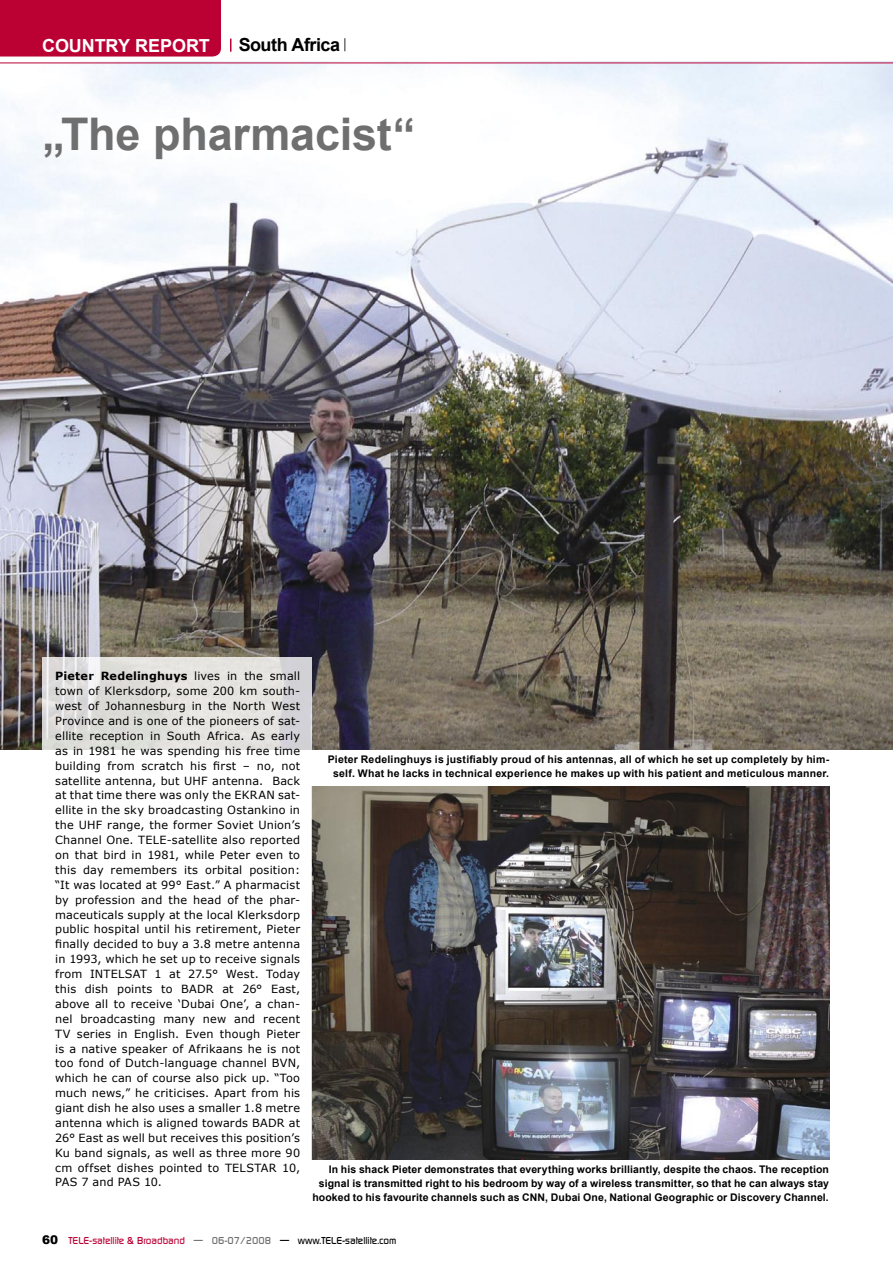
<style>
.page{position:relative;width:893px;height:1263px;background:#fff}
.page>*{position:absolute;margin:0;border:0;box-sizing:border-box;transform-origin:0 0}
.Titel{font:700 45px "Arial";letter-spacing:-.005em;color:#6f6f6f}
.Text{font:700 18px "Arial";letter-spacing:-.005em;color:#fff}
.Text-2{font:700 18px "Arial";letter-spacing:-.03em;color:#000}
.Text-3{font:11.25px/14.9px "Verdana";letter-spacing:.02em;color:#000;text-align:justify}
.Bilduntertitel{font:700 10.5px/14.2px "Arial";letter-spacing:.015em;color:#000;text-align:right}
.Bottom-text{font:500 9.75px "Digital";color:#bb0034}
.s1{font-weight:700}
.s2{font-family:"Arial";font-weight:900;font-size:12px;color:#000}
.s3{color:#6f6f6f}
.s4{color:#000}
</style>
<div class="page">
<img style="left:0;top:62px;width:893px;height:687px">
<div style="left:0;top:0;width:221px;height:57px;background:#bb0034"></div>
<svg style="left:230px;top:39px;width:1px;height:13px"></svg>
<hr style="left:0;top:63px;width:893px;height:1px;background:#bb0034">
<img style="left:312px;top:786px;width:517px;height:373px">
<svg style="left:43px;top:657px;width:269px;height:503px"></svg>
<svg style="left:344px;top:38px;width:2px;height:13px"></svg>
<p class="Text" style="left:42px;top:33px;width:169px">COUNTRY REPORT</p>
<p class="Text-2" style="left:239px;top:33px;width:103px">South Africa</p>
<p class="Titel" style="left:43px;top:104px;width:374px">„The pharmacist“</p>
<p class="Text-3" style="left:55px;top:669px;width:246px"><span class="s1">Pieter Redelinghuys</span> lives in the small town of Klerksdorp, some 200 km south&shy;west of Johannesburg in the North West Province and is one of the pioneers of sat&shy;ellite reception in South Africa. As early as in 1981 he was spending his free time building from scratch his first – no, not satellite antenna, but UHF antenna. Back at that time there was only the EKRAN sat&shy;ellite in the sky broadcasting Ostankino in the UHF range, the former Soviet Union’s Channel One. TELE-satellite also reported on that bird in 1981, while Peter even to this day remembers its orbital position: “It was located at 99° East.” A pharmacist by profession and the head of the phar&shy;maceuticals supply at the local Klerksdorp public hospital until his retirement, Pieter finally decided to buy a 3.8 metre antenna in 1993, which he set up to receive signals from INTELSAT 1 at 27.5° West. Today this dish points to BADR at 26° East, above all to receive ‘Dubai One’, a chan&shy;nel broadcasting many new and recent TV series in English. Even though Pieter is a native speaker of Afrikaans he is not too fond of Dutch-language channel BVN, which he can of course also pick up. “Too much news,” he criticises. Apart from his giant dish he also uses a smaller 1.8 metre antenna which is aligned towards BADR at 26° East as well but receives this position’s Ku band signals, as well as three more 90 cm offset dishes pointed to TELSTAR 10, PAS 7 and PAS 10.</p>
<p class="Bilduntertitel" style="left:328px;top:752px;width:503px;text-align:center">Pieter Redelinghuys is justifiably proud of his antennas, all of which he set up completely by him&shy;self. What he lacks in technical experience he makes up with his patient and meticulous manner.</p>
<p class="Bilduntertitel" style="left:312px;top:1162px;width:518px">In his shack Pieter demonstrates that everything works brilliantly, despite the chaos. The reception signal is transmitted right to his bedroom by way of a wireless transmitter, so that he can always stay hooked to his favourite channels such as CNN, Dubai One, National Geographic or Discovery Channel.</p>
<p class="Bottom-text" style="left:42px;top:1235px;width:356px"><span class="s2">60</span> TELE-satellite &amp; Broadband <span class="s3">— 06-07/2008</span> <span class="s4">— www.TELE-satellite.com</span></p>
</div>
